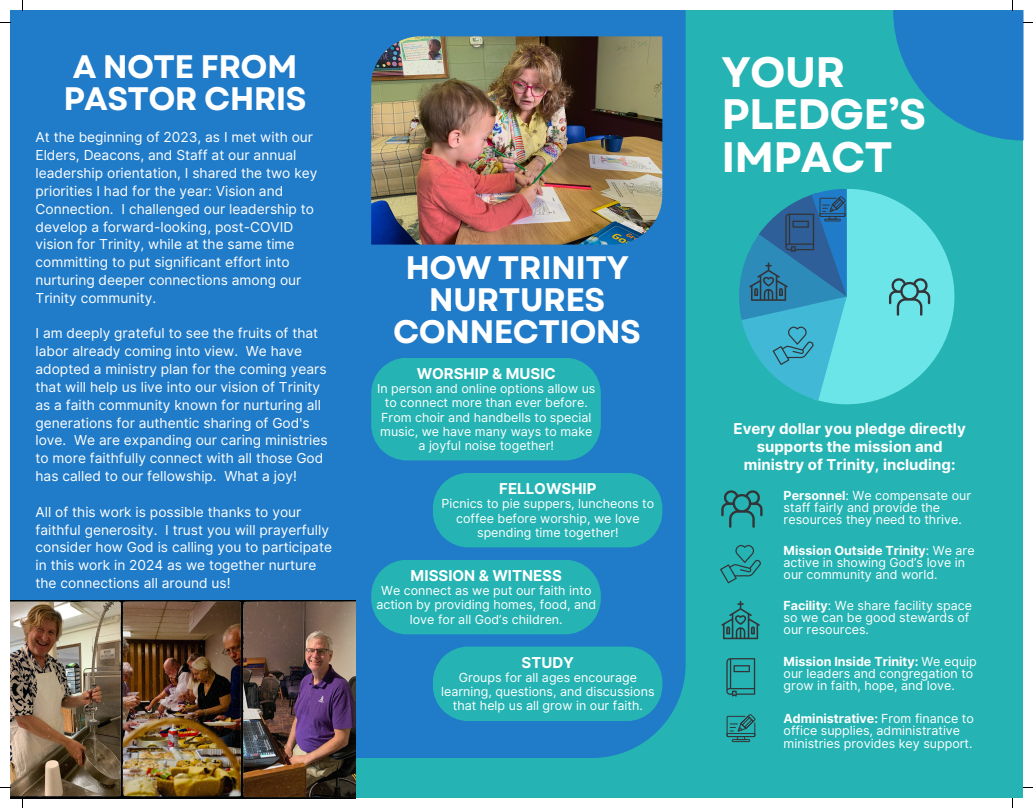
<style>
.page{position:relative;width:1033px;height:808px;background:#fff}
.page>*{position:absolute;margin:0;border:0;box-sizing:border-box;transform-origin:0 0}
.t1{font:700 42.5px/42.2px "Garet";letter-spacing:-.02em;color:#fff}
.t2{font:700 32.5px/31.9px "Garet";letter-spacing:-.02em;color:#fff}
.t3{font:700 15px/17.8px "Inter";color:#fff;text-align:center}
.t4{font:13.75px/17.8px "Inter";color:#fff}
.t5{font:12.5px/14px "Inter";color:#fff}
.s1{font-weight:700}
</style>
<div class="page">
<div style="left:10px;top:10px;width:1013px;height:788px;background:#25b4b3"></div>
<div style="left:10px;top:10px;width:675px;height:748px;background:#207bc8"></div>
<img style="left:10px;top:600px;width:345px;height:198px">
<svg style="left:739px;top:189px;width:215px;height:215px"></svg>
<svg style="left:721px;top:490px;width:41px;height:37px"></svg>
<svg style="left:720px;top:545px;width:41px;height:38px"></svg>
<svg style="left:721px;top:601px;width:38px;height:38px"></svg>
<svg style="left:726px;top:658px;width:29px;height:38px"></svg>
<svg style="left:726px;top:714px;width:29px;height:28px"></svg>
<img style="left:371px;top:36px;width:291px;height:208px">
<svg style="left:371px;top:358px;width:230px;height:102px"></svg>
<svg style="left:433px;top:473px;width:229px;height:74px"></svg>
<svg style="left:371px;top:559px;width:230px;height:75px"></svg>
<svg style="left:433px;top:646px;width:229px;height:75px"></svg>
<svg style="left:893px;top:0;width:140px;height:140px"></svg>
<p class="t2" style="left:63px;top:51px;width:245px">A NOTE FROM<br>PASTOR CHRIS</p>
<p class="t4" style="left:35px;top:128px;width:283px">At the beginning of 2023, as I met with our Elders, Deacons, and Staff at our annual leadership orientation, I shared the two key priorities I had for the year: Vision and Connection. I challenged our leadership to develop a forward-looking, post-COVID vision for Trinity, while at the same time committing to put significant effort into nurturing deeper connections among our Trinity community.</p>
<p class="t4" style="left:35px;top:324px;width:294px">I am deeply grateful to see the fruits of that labor already coming into view. We have adopted a ministry plan for the coming years that will help us live into our vision of Trinity as a faith community known for nurturing all generations for authentic sharing of God's love. We are expanding our caring ministries to more faithfully connect with all those God has called to our fellowship. What a joy!</p>
<p class="t4" style="left:35px;top:503px;width:298px">All of this work is possible thanks to your faithful generosity. I trust you will prayerfully consider how God is calling you to participate in this work in 2024 as we together nurture the connections all around us!</p>
<p class="t2" style="left:393px;top:252px;width:249px;text-align:center">HOW TRINITY<br>NURTURES<br>CONNECTIONS</p>
<p class="t3" style="left:417px;top:365px;width:141px">WORSHIP &amp; MUSIC</p>
<p class="t5" style="left:377px;top:382px;width:220px;text-align:center">In person and online options allow us to connect more than ever before.<br>From choir and handbells to special music, we have many ways to make a joyful noise together!</p>
<p class="t3" style="left:499px;top:480px;width:99px">FELLOWSHIP</p>
<p class="t5" style="left:441px;top:497px;width:214px;text-align:center">Picnics to pie suppers, luncheons to coffee before worship, we love spending time together!</p>
<p class="t3" style="left:410px;top:567px;width:153px">MISSION &amp; WITNESS</p>
<p class="t5" style="left:376px;top:584px;width:221px;text-align:center">We connect as we put our faith into action by providing homes, food, and love for all God’s children.</p>
<p class="t3" style="left:521px;top:653px;width:54px">STUDY</p>
<p class="t5" style="left:441px;top:670px;width:215px;text-align:center">Groups for all ages encourage learning, questions, and discussions that help us all grow in our faith.</p>
<p class="t1" style="left:721px;top:51px;width:206px">YOUR<br>PLEDGE’S<br>IMPACT</p>
<p class="t3" style="left:733px;top:419px;width:234px">Every dollar you pledge directly supports the mission and ministry of Trinity, including:</p>
<p class="t5" style="left:783px;top:489px;width:189px;line-height:12.2px"><span class="s1">Personnel</span>: We compensate our staff fairly and provide the resources they need to thrive.</p>
<p class="t5" style="left:783px;top:544px;width:193px;line-height:12.2px"><span class="s1">Mission Outside Trinity</span>: We are active in showing God’s love in our community and world.</p>
<p class="t5" style="left:783px;top:599px;width:190px;line-height:12.2px"><span class="s1">Facility</span>: We share facility space so we can be good stewards of our resources.</p>
<p class="t5" style="left:783px;top:655px;width:195px;line-height:12.2px"><span class="s1">Mission Inside Trinity:</span> We equip our leaders and congregation to grow in faith, hope, and love.</p>
<p class="t5" style="left:783px;top:712px;width:192px;line-height:12.2px"><span class="s1">Administrative:</span> From finance to office supplies, administrative ministries provides key support.</p>
</div>
